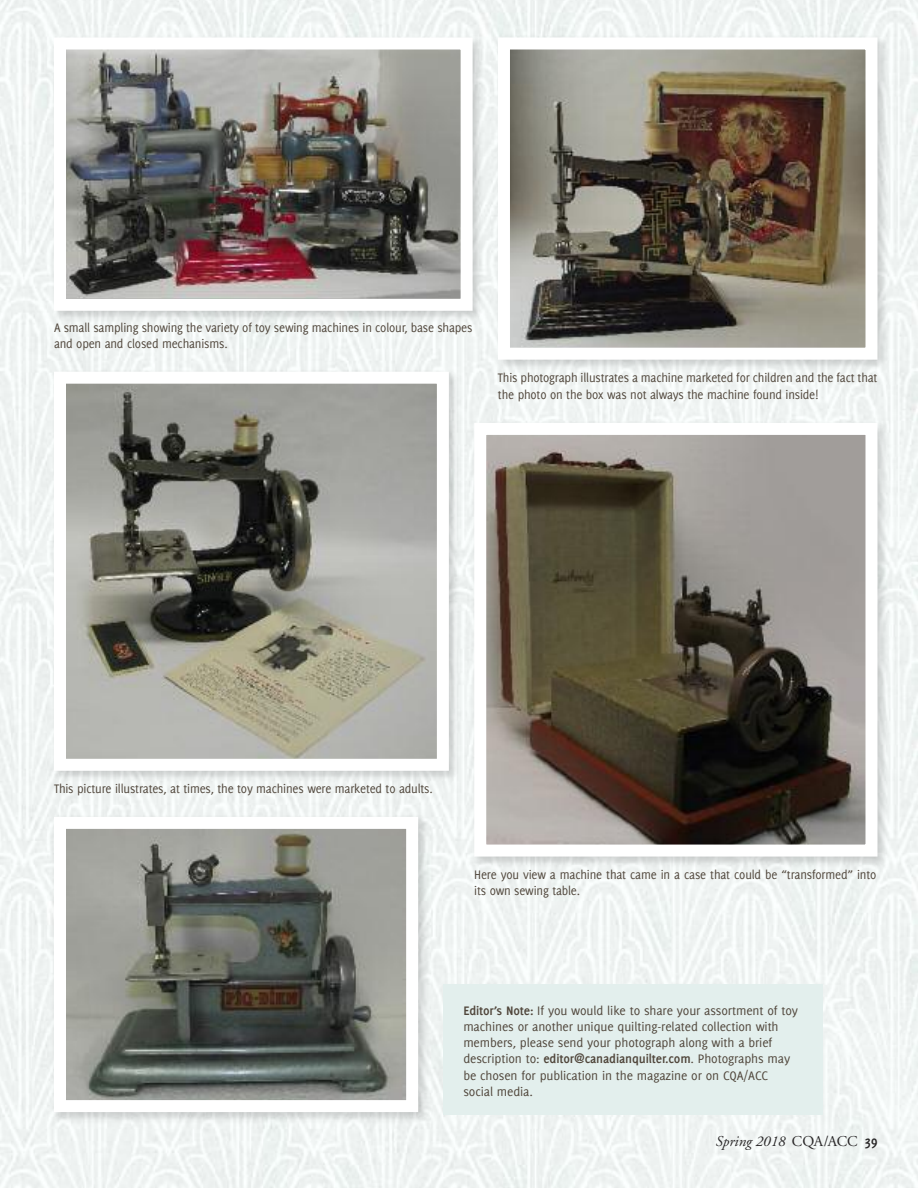
<style>
.page{position:relative;width:918px;height:1188px;background:#fff}
.page>*{position:absolute;margin:0;border:0;box-sizing:border-box;transform-origin:0 0}
.t1{font:italic 15px "Adobe Garamond";color:#272526}
.t2{font:13.5px/16.2px "Delicious";letter-spacing:-.015em;color:#50463b;scale:.95 1}
.t3{font:13.5px/16.2px "Delicious";letter-spacing:-.015em;color:#50463b}
.s1{font-weight:700}
.s2{font-style:normal}
.s3{font-family:"Delicious";font-weight:700;font-style:normal}
</style>
<div class="page">
<img style="left:48px;top:811px;width:385px;height:316px">
<img style="left:67px;top:830px;width:338px;height:269px">
<div style="left:54px;top:817px;width:364px;height:295px;border:12px solid #fff"></div>
<img style="left:468px;top:417px;width:425px;height:455px">
<img style="left:487px;top:436px;width:377px;height:408px">
<div style="left:474px;top:423px;width:403px;height:434px;border:12px solid #fff"></div>
<img style="left:48px;top:366px;width:416px;height:420px">
<img style="left:67px;top:385px;width:369px;height:373px">
<div style="left:54px;top:372px;width:395px;height:399px;border:12px solid #fff"></div>
<img style="left:492px;top:31px;width:401px;height:344px">
<img style="left:511px;top:51px;width:354px;height:296px">
<div style="left:498px;top:38px;width:380px;height:322px;border:12px solid #fff"></div>
<img style="left:48px;top:32px;width:440px;height:294px">
<img style="left:67px;top:51px;width:393px;height:247px">
<div style="left:54px;top:38px;width:419px;height:273px;border:12px solid #fff"></div>
<div style="left:443px;top:984px;width:379px;height:131px;background:#e3efed"></div>
<p class="t2" style="left:54px;top:320px;width:442px">A small sampling showing the variety of toy sewing machines in colour, base shapes and open and closed mechanisms.</p>
<p class="t2" style="left:498px;top:371px;width:401px">This photograph illustrates a machine marketed for children and the fact that the photo on the box was not always the machine found inside!</p>
<p class="t2" style="left:54px;top:781px;width:400px">This picture illustrates, at times, the toy machines were marketed to adults.</p>
<p class="t2" style="left:474px;top:868px;width:425px">Here you view a machine that came in a case that could be “transformed” into its own sewing table.</p>
<p class="t3" style="left:463px;top:1003px;width:336px"><span class="s1">Editor’s Note:</span> If you would like to share your assortment of toy machines or another unique quilting-related collection with members, please send your photograph along with a brief description to: <span class="s1">editor@canadianquilter.com</span>. Photographs may be chosen for publication in the magazine or on CQA/ACC social media.</p>
<p class="t1" style="left:715px;top:1135px;width:164px">Spring 2018 <span class="s2">CQA/ACC</span> <span class="s3">39</span></p>
</div>
